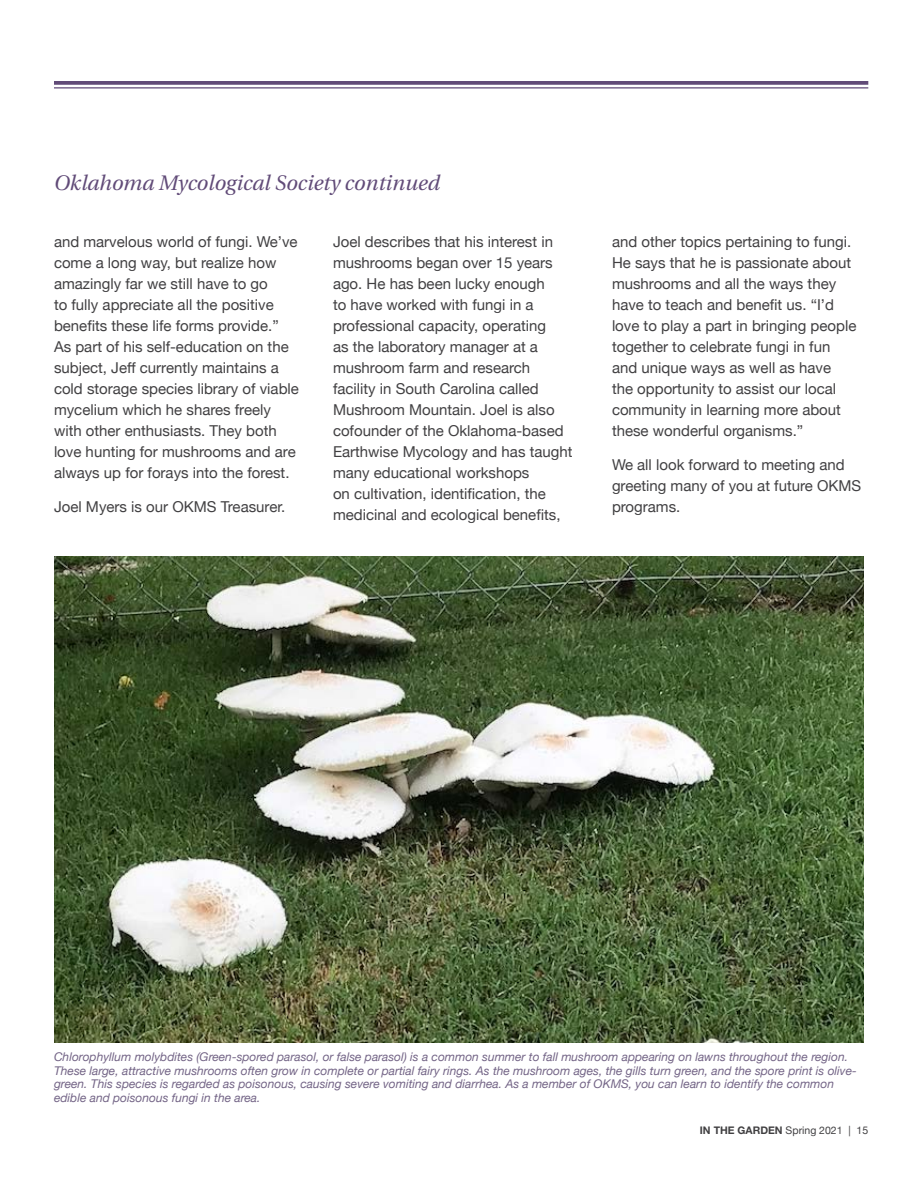
<style>
.page{position:relative;width:918px;height:1188px;background:#fff}
.page>*{position:absolute;margin:0;border:0;box-sizing:border-box;transform-origin:0 0}
.italic_extra{font:italic 21px "Utopia";color:#614b78}
.t1{font:15px/21px "Helvetica Neue";color:#414042}
.Calendar_headers{font:italic 12px/13.5px "Helvetica Neue";color:#736486}
.t2{font:10.5px "Helvetica Neue";color:#414042}
.s1{font-family:"Helvetica Neue LT Std";font-weight:700}
</style>
<div class="page">
<svg style="left:54px;top:81px;width:814px;height:4px;background:#6a5680"></svg>
<hr style="left:54px;top:87px;width:814px;height:2px;background:#614b78">
<img style="left:54px;top:556px;width:810px;height:486px">
<p class="italic_extra" style="left:54px;top:171px;width:388px">Oklahoma Mycological Society continued</p>
<p class="t1" style="left:54px;top:232px;width:246px">and marvelous world of fungi. We’ve come a long way, but realize how amazingly far we still have to go<br>to fully appreciate all the positive benefits these life forms provide.” As part of his self-education on the subject, Jeff currently maintains a cold storage species library of viable mycelium which he shares freely with other enthusiasts. They both love hunting for mushrooms and are always up for forays into the forest.</p>
<p class="t1" style="left:54px;top:497px;width:233px">Joel Myers is our OKMS Treasurer.</p>
<p class="t1" style="left:333px;top:232px;width:241px">Joel describes that his interest in mushrooms began over 15 years ago. He has been lucky enough<br>to have worked with fungi in a professional capacity, operating<br>as the laboratory manager at a mushroom farm and research facility in South Carolina called<br>Mushroom Mountain. Joel is also cofounder of the Oklahoma-based<br>Earthwise Mycology and has taught many educational workshops<br>on cultivation, identification, the medicinal and ecological benefits,</p>
<p class="t1" style="left:612px;top:232px;width:246px">and other topics pertaining to fungi.<br>He says that he is passionate about mushrooms and all the ways they have to teach and benefit us. “I’d love to play a part in bringing people together to celebrate fungi in fun and unique ways as well as have<br>the opportunity to assist our local community in learning more about these wonderful organisms.”</p>
<p class="t1" style="left:612px;top:455px;width:251px">We all look forward to meeting and greeting many of you at future OKMS programs.</p>
<p class="Calendar_headers" style="left:54px;top:1051px;width:804px">Chlorophyllum molybdites (Green-spored parasol, or false parasol) is a common summer to fall mushroom appearing on lawns throughout the region.<br>These large, attractive mushrooms often grow in complete or partial fairy rings. As the mushroom ages, the gills turn green, and the spore print is olive&shy;green. This species is regarded as poisonous, causing severe vomiting and diarrhea. As a member of OKMS, you can learn to identify the common edible and poisonous fungi in the area.</p>
<p class="t2" style="left:700px;top:1122px;width:170px"><span class="s1">IN THE GARDEN</span> Spring 2021 | 15</p>
</div>
